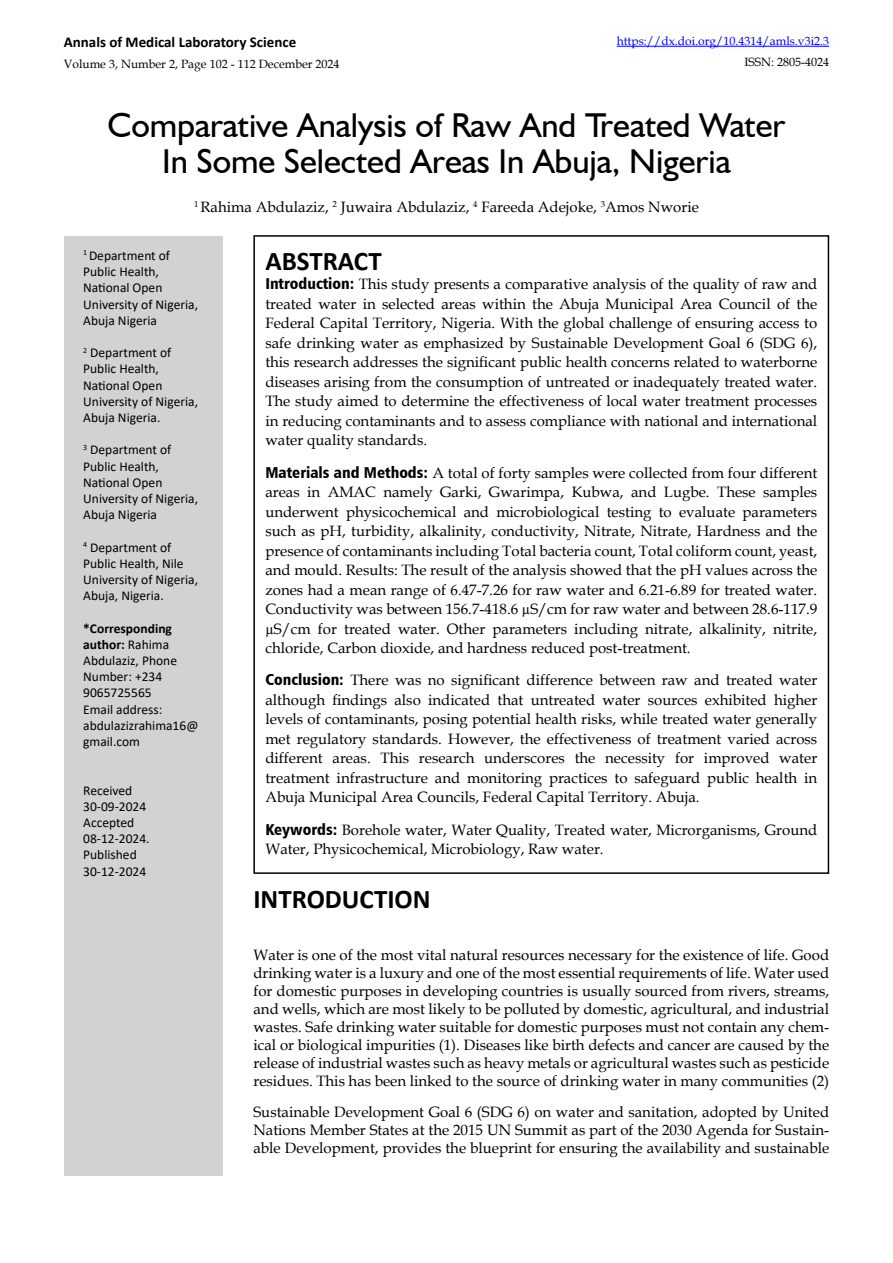
<style>
.page{position:relative;width:893px;height:1263px;background:#fff}
.page>*{position:absolute;margin:0;border:0;box-sizing:border-box;transform-origin:0 0}
.t1{font:34.5px/36px "Humanist 521 BT";color:#000;text-align:center}
.t2{font:700 27px "Calibri";color:#000}
.t3{font:15px/19.5px "Book Antiqua";color:#000;text-align:justify}
.t4{font:700 15px "Calibri";color:#000}
.t5{font:13.5px/16.2px "Calibri";color:#000}
.t6{font:12px "Book Antiqua";color:#000}
.t7{font:12px "Book Antiqua";color:#00f}
.s1{font-weight:700}
.s2{font-family:"Humanist 777 BT Black Condensed B";font-size:15.75px}
</style>
<div class="page">
<div style="left:64px;top:236px;width:158px;height:939px;background:#d1d2d4"></div>
<hr style="left:617px;top:46px;width:212px;height:1px;background:#00f">
<p class="t4" style="left:64px;top:32px;width:234px">Annals of Medical Laboratory Science</p>
<p class="t6" style="left:64px;top:56px;width:277px">Volume 3, Number 2, Page 102 - 112 December 2024</p>
<p class="t7" style="left:617px;top:32px;width:214px">https://dx.doi.org/10.4314/amls.v3i2.3</p>
<p class="t6" style="left:745px;top:53px;width:86px">ISSN: 2805-4024</p>
<h1 class="t1" style="left:107px;top:107px;width:680px">Comparative Analysis of Raw And Treated Water<br>In Some Selected Areas In Abuja, Nigeria</h1>
<p class="t3" style="left:194px;top:197px;width:506px"><sup>1</sup> Rahima Abdulaziz, <sup>2</sup> Juwaira Abdulaziz, <sup>4</sup> Fareeda Adejoke, <sup>3</sup>Amos Nworie</p>
<p class="t5" style="left:83px;top:247px;width:116px"><sup>1</sup> Department of<br>Public Health,<br>National Open<br>University of Nigeria,<br>Abuja Nigeria</p>
<p class="t5" style="left:83px;top:344px;width:116px"><sup>2</sup> Department of<br>Public Health,<br>National Open<br>University of Nigeria,<br>Abuja Nigeria.</p>
<p class="t5" style="left:83px;top:441px;width:116px"><sup>3</sup> Department of<br>Public Health,<br>National Open<br>University of Nigeria,<br>Abuja Nigeria</p>
<p class="t5" style="left:83px;top:539px;width:116px"><sup>4</sup> Department of<br>Public Health, Nile<br>University of Nigeria,<br>Abuja, Nigeria.</p>
<p class="t5" style="left:83px;top:620px;width:117px"><span class="s1">*Corresponding author:</span> Rahima<br>Abdulaziz, Phone<br>Number: +234<br>9065725565<br>Email address: abdulazizrahima16@ gmail.com</p>
<p class="t5" style="left:83px;top:782px;width:68px">Received<br>30-09-2024<br>Accepted<br>08-12-2024.<br>Published<br>30-12-2024</p>
<h2 class="t2" style="left:265px;top:242px;width:118px">ABSTRACT</h2>
<p class="t3" style="left:265px;top:274px;width:553px"><span class="s2">Introduction:</span> This study presents a comparative analysis of the quality of raw and treated water in selected areas within the Abuja Municipal Area Council of the Federal Capital Territory, Nigeria. With the global challenge of ensuring access to safe drinking water as emphasized by Sustainable Development Goal 6 (SDG 6), this research addresses the significant public health concerns related to waterborne diseases arising from the consumption of untreated or inadequately treated water.<br>The study aimed to determine the effectiveness of local water treatment processes in reducing contaminants and to assess compliance with national and international water quality standards.</p>
<p class="t3" style="left:265px;top:462px;width:553px"><span class="s2">Materials and Methods:</span> A total of forty samples were collected from four different areas in AMAC namely Garki, Gwarimpa, Kubwa, and Lugbe. These samples underwent physicochemical and microbiological testing to evaluate parameters such as pH, turbidity, alkalinity, conductivity, Nitrate, Nitrate, Hardness and the presence of contaminants including Total bacteria count, Total coliform count, yeast, and mould. Results: The result of the analysis showed that the pH values across the zones had a mean range of 6.47-7.26 for raw water and 6.21-6.89 for treated water.<br>Conductivity was between 156.7-418.6 µS/cm for raw water and between 28.6-117.9 µS/cm for treated water. Other parameters including nitrate, alkalinity, nitrite, chloride, Carbon dioxide, and hardness reduced post-treatment.</p>
<p class="t3" style="left:265px;top:670px;width:553px"><span class="s2">Conclusion:</span> There was no significant difference between raw and treated water although findings also indicated that untreated water sources exhibited higher levels of contaminants, posing potential health risks, while treated water generally met regulatory standards. However, the effectiveness of treatment varied across different areas. This research underscores the necessity for improved water treatment infrastructure and monitoring practices to safeguard public health in Abuja Municipal Area Councils, Federal Capital Territory. Abuja.</p>
<p class="t3" style="left:265px;top:819px;width:553px"><span class="s2">Keywords:</span> Borehole water, Water Quality, Treated water, Microrganisms, Ground<br>Water, Physicochemical, Microbiology, Raw water.</p>
<h2 class="t2" style="left:253px;top:880px;width:179px">INTRODUCTION</h2>
<p class="t3" style="left:253px;top:945px;width:577px;line-height:18px">Water is one of the most vital natural resources necessary for the existence of life. Good drinking water is a luxury and one of the most essential requirements of life. Water used for domestic purposes in developing countries is usually sourced from rivers, streams, and wells, which are most likely to be polluted by domestic, agricultural, and industrial wastes. Safe drinking water suitable for domestic purposes must not contain any chem&shy;ical or biological impurities (1). Diseases like birth defects and cancer are caused by the release of industrial wastes such as heavy metals or agricultural wastes such as pesticide residues. This has been linked to the source of drinking water in many communities (2)</p>
<p class="t3" style="left:253px;top:1102px;width:577px;line-height:18px">Sustainable Development Goal 6 (SDG 6) on water and sanitation, adopted by United Nations Member States at the 2015 UN Summit as part of the 2030 Agenda for Sustain&shy;able Development, provides the blueprint for ensuring the availability and sustainable</p>
</div>
